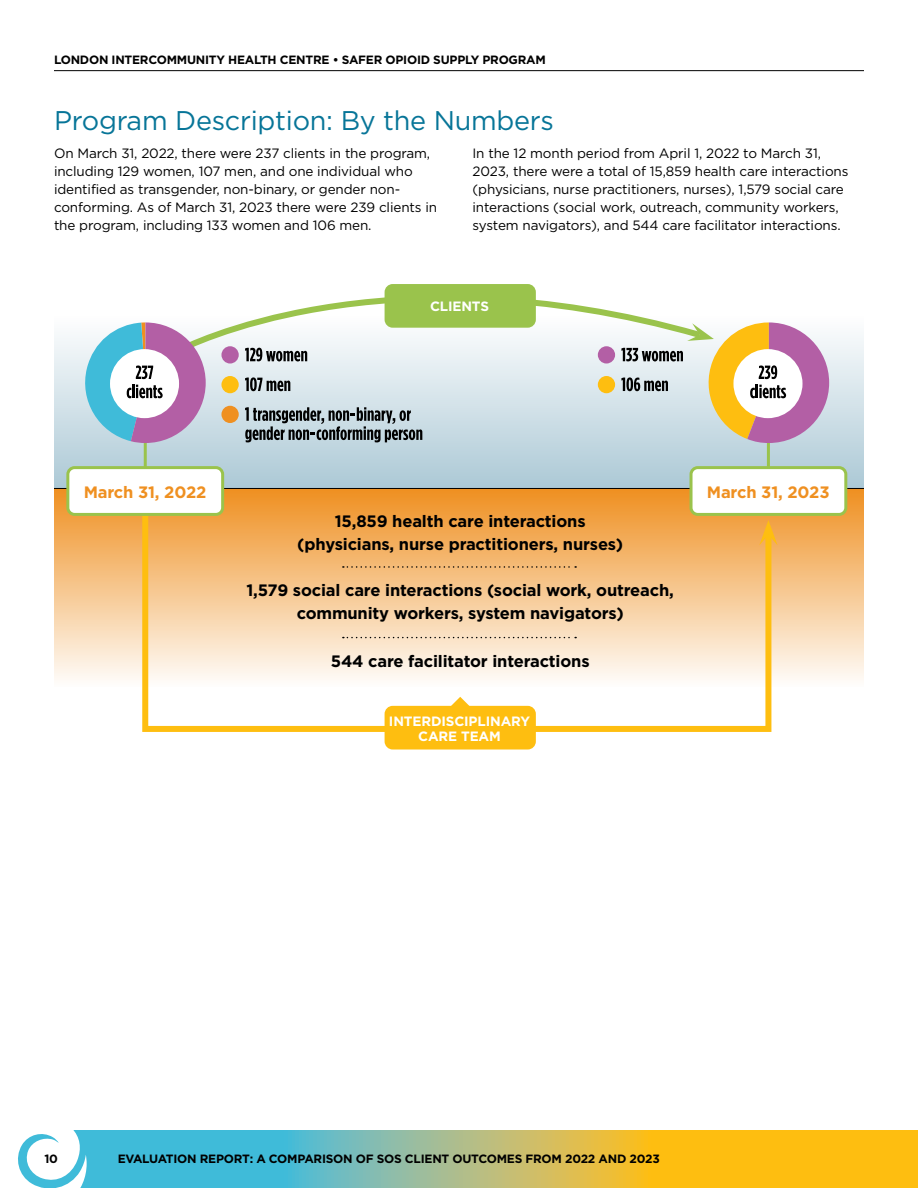
<style>
.page{position:relative;width:918px;height:1188px;background:#fff}
.page>*{position:absolute;margin:0;border:0;box-sizing:border-box;transform-origin:0 0}
.Headers{font:27px "Gotham";letter-spacing:-.01em;color:#077598}
.Subheads{font:700 16.5px/22.5px "Gotham";letter-spacing:-.01em;color:#000;text-align:center}
.Subheads-2{font:700 16.5px "Gotham";letter-spacing:-.01em;color:#ef9021}
.Body_Copy{font:13.5px/18px "Gotham";letter-spacing:-.01em;color:#000}
.Subheads-3{font:700 13.5px/15px "Gotham";letter-spacing:-.01em;color:#fff;text-align:center}
.t1{font:700 12px "Gotham";letter-spacing:-.02em;color:#000}
</style>
<div class="page">
<svg style="left:87px;top:1131px;width:831px;height:57px;background:#adbc72"></svg>
<hr style="left:54px;top:70px;width:810px;height:1px;background:#000">
<svg style="left:18px;top:1130px;width:69px;height:58px"></svg>
<div style="left:54px;top:316px;width:810px;height:172px;background:linear-gradient(to bottom,#fefefe,#acc9d6)"></div>
<div style="left:54px;top:488px;width:810px;height:199px;background:linear-gradient(to bottom,#ee8f20,#fefdfc)"></div>
<svg style="left:139px;top:500px;width:635px;height:235px"></svg>
<svg style="left:759px;top:520px;width:19px;height:25px"></svg>
<hr style="left:767px;top:432px;width:3px;height:38px;background:#9ac34c">
<hr style="left:144px;top:432px;width:3px;height:38px;background:#9ac34c">
<hr style="left:54px;top:488px;width:810px;height:1px;background:#000">
<div style="left:691px;top:468px;width:155px;height:46px;background:#fff;border-radius:7px"></div>
<div style="left:690px;top:466px;width:157px;height:50px;border:3px solid #9ac34c;border-radius:7px"></div>
<svg style="left:343px;top:566px;width:233px;height:2px"></svg>
<svg style="left:343px;top:637px;width:233px;height:1px"></svg>
<svg style="left:174px;top:284px;width:533px;height:72px"></svg>
<div style="left:68px;top:468px;width:155px;height:46px;background:#fff;border-radius:7px"></div>
<div style="left:66px;top:466px;width:158px;height:50px;border:3px solid #9ac34c;border-radius:7px"></div>
<div style="left:385px;top:284px;width:151px;height:44px;background:#9ac34c;border-radius:8px"></div>
<svg style="left:447px;top:697px;width:27px;height:9px"></svg>
<div style="left:385px;top:706px;width:151px;height:44px;background:#febe10;border-radius:8px"></div>
<div style="left:598px;top:346px;width:17px;height:18px;background:#b35fa5;border-radius:50%"></div>
<div style="left:598px;top:376px;width:17px;height:17px;background:#febe10;border-radius:50%"></div>
<svg style="left:621px;top:322px;width:208px;height:121px"></svg>
<svg style="left:79px;top:322px;width:127px;height:121px"></svg>
<svg style="left:245px;top:348px;width:62px;height:13px"></svg>
<div style="left:221px;top:346px;width:18px;height:18px;background:#b35fa5;border-radius:50%"></div>
<svg style="left:245px;top:377px;width:45px;height:14px"></svg>
<div style="left:221px;top:376px;width:18px;height:17px;background:#febe10;border-radius:50%"></div>
<svg style="left:245px;top:407px;width:177px;height:35px;background:#849095"></svg>
<div style="left:221px;top:406px;width:18px;height:17px;background:#ef9021;border-radius:50%"></div>
<p class="t1" style="left:54px;top:51px;width:493px">LONDON INTERCOMMUNITY HEALTH CENTRE • SAFER OPIOID SUPPLY PROGRAM</p>
<p class="Headers" style="left:54px;top:103px;width:502px">Program Description: By the Numbers</p>
<p class="Body_Copy" style="left:54px;top:144px;width:385px">On March 31, 2022, there were 237 clients in the program, including 129 women, 107 men, and one individual who identified as transgender, non-binary, or gender non&shy;conforming. As of March 31, 2023 there were 239 clients in the program, including 133 women and 106 men.</p>
<p class="Body_Copy" style="left:472px;top:144px;width:378px">In the 12 month period from April 1, 2022 to March 31, 2023, there were a total of 15,859 health care interactions (physicians, nurse practitioners, nurses), 1,579 social care interactions (social work, outreach, community workers, system navigators), and 544 care facilitator interactions.</p>
<p class="Subheads-3" style="left:430px;top:299px;width:60px">CLIENTS</p>
<p class="Subheads-2" style="left:84px;top:481px;width:124px">March 31, 2022</p>
<p class="Subheads" style="left:297px;top:510px;width:327px">15,859 health care interactions (physicians, nurse practitioners, nurses)</p>
<p class="Subheads" style="left:247px;top:579px;width:429px">1,579 social care interactions (social work, outreach, community workers, system navigators)</p>
<p class="Subheads" style="left:331px;top:649px;width:260px">544 care facilitator interactions</p>
<p class="Subheads-3" style="left:389px;top:713px;width:143px">INTERDISCIPLINARY<br>CARE TEAM</p>
<p class="Subheads-2" style="left:707px;top:481px;width:124px">March 31, 2023</p>
<p class="t1" style="left:44px;top:1151px;width:15px">10</p>
<p class="t1" style="left:118px;top:1151px;width:544px">EVALUATION REPORT: A COMPARISON OF SOS CLIENT OUTCOMES FROM 2022 AND 2023</p>
</div>
